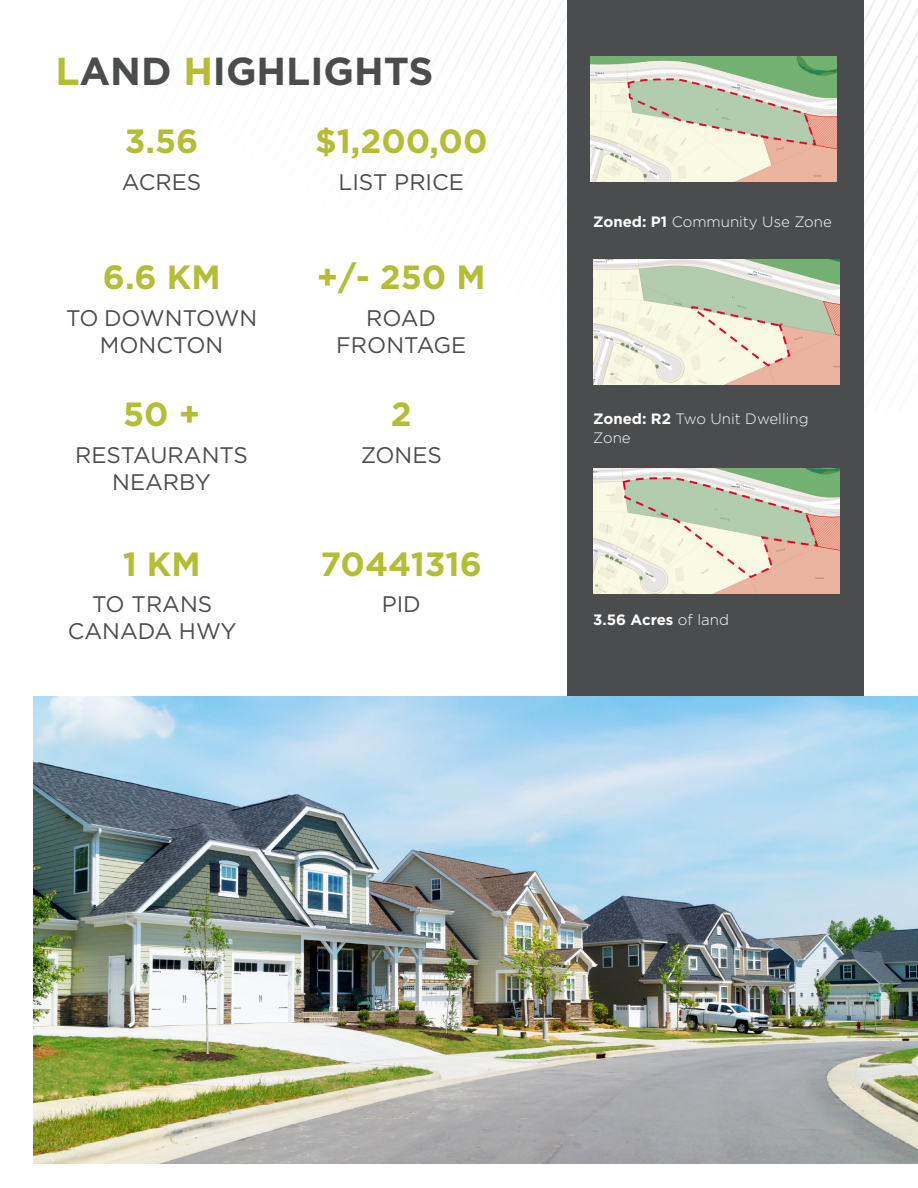
<style>
.page{position:relative;width:918px;height:1188px;background:#fff}
.page>*{position:absolute;margin:0;border:0;box-sizing:border-box;transform-origin:0 0}
.t1{font:700 39px "Gotham";color:#4b4c4d}
.t2{font:700 33.6px "Gotham";color:#b4be34}
.t3{font:22.5px/27px "Gotham";color:#4b4c4d;text-align:center}
.t4{font:300 15px/19.5px "Gotham";color:#fff}
.t5{font:700 15px "Gotham";color:#fff}
.s1{color:#b4be34}
.s2{font-weight:700}
.s3{font-weight:300}
</style>
<div class="page">
<img style="left:255px;top:0;width:663px;height:415px">
<div style="left:567px;top:0;width:296px;height:697px;background:#4b4c4d"></div>
<img style="left:33px;top:697px;width:885px;height:467px">
<img style="left:591px;top:56px;width:246px;height:126px">
<img style="left:593px;top:259px;width:246px;height:126px">
<img style="left:593px;top:469px;width:246px;height:125px">
<p class="t1" style="left:55px;top:46px;width:380px"><span class="s1">L</span>AND <span class="s1">H</span>IGHLIGHTS</p>
<p class="t2" style="left:125px;top:119px;width:75px">3.56</p>
<p class="t2" style="left:315px;top:119px;width:174px">$1,200,00</p>
<p class="t3" style="left:122px;top:168px;width:81px">ACRES</p>
<p class="t3" style="left:339px;top:168px;width:127px">LIST PRICE</p>
<p class="t2" style="left:103px;top:255px;width:119px">6.6 KM</p>
<p class="t2" style="left:317px;top:255px;width:170px">+/- 250 M</p>
<p class="t3" style="left:66px;top:304px;width:193px">TO DOWNTOWN<br>MONCTON</p>
<p class="t3" style="left:336px;top:304px;width:132px">ROAD<br>FRONTAGE</p>
<p class="t2" style="left:123px;top:392px;width:79px">50 +</p>
<p class="t2" style="left:391px;top:392px;width:22px">2</p>
<p class="t3" style="left:75px;top:441px;width:174px">RESTAURANTS<br>NEARBY</p>
<p class="t3" style="left:361px;top:441px;width:83px">ZONES</p>
<p class="t2" style="left:123px;top:541px;width:79px">1 KM</p>
<p class="t2" style="left:321px;top:541px;width:163px">70441316</p>
<p class="t3" style="left:68px;top:590px;width:170px">TO TRANS<br>CANADA HWY</p>
<p class="t3" style="left:382px;top:590px;width:41px">PID</p>
<p class="t4" style="left:593px;top:212px;width:240px"><span class="s2">Zoned: P1</span> Community Use Zone</p>
<p class="t4" style="left:593px;top:408px;width:217px"><span class="s2">Zoned: R2</span> Two Unit Dwelling<br>Zone</p>
<p class="t5" style="left:593px;top:609px;width:137px">3.56 Acres <span class="s3">of land</span></p>
</div>
